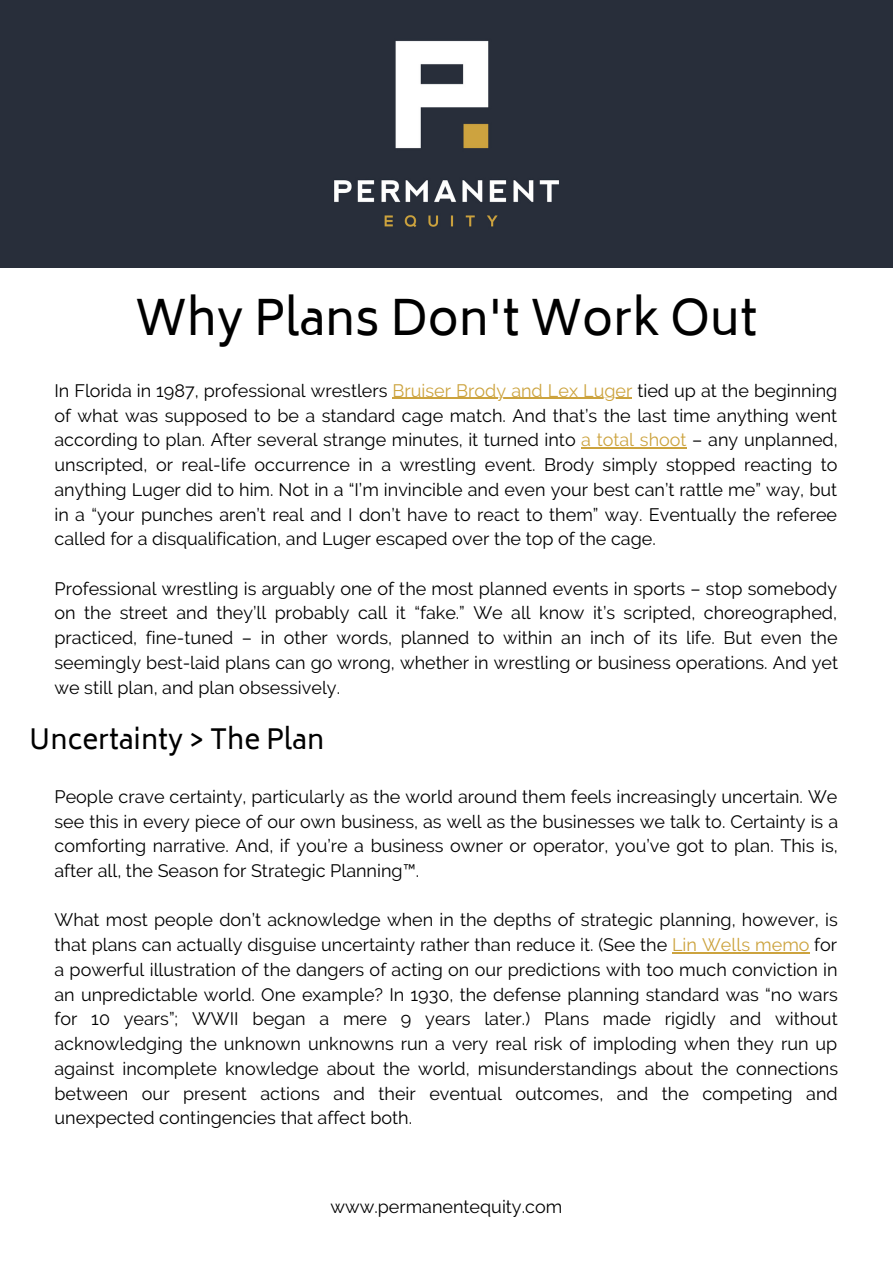
<style>
.page{position:relative;width:893px;height:1264px;background:#fff}
.page>*{position:absolute;margin:0;border:0;box-sizing:border-box;transform-origin:0 0}
.t1{font:47.25px "Biryani";color:#000}
.t2{font:27px "Biryani";color:#000}
.t3{font:18px/24.8px "Raleway";color:#000;text-align:justify}
.s1{color:#cca33e}
</style>
<div class="page">
<div style="left:0;top:0;width:892px;height:268px;background:#282e3a"></div>
<hr style="left:392px;top:398px;width:240px;height:1px;background:#cca33e">
<hr style="left:581px;top:447px;width:105px;height:1px;background:#cca33e">
<hr style="left:672px;top:952px;width:137px;height:1px;background:#cca33e">
<h1 class="t1" style="left:135px;top:291px;width:624px">Why Plans Don't Work Out</h1>
<p class="t3" style="left:54px;top:378px;width:784px">In Florida in 1987, professional wrestlers <span class="s1">Bruiser Brody and Lex Luger</span> tied up at the beginning of what was supposed to be a standard cage match. And that’s the last time anything went according to plan. After several strange minutes, it turned into <span class="s1">a total shoot</span> – any unplanned, unscripted, or real-life occurrence in a wrestling event. Brody simply stopped reacting to anything Luger did to him. Not in a “I’m invincible and even your best can’t rattle me” way, but in a “your punches aren’t real and I don’t have to react to them” way. Eventually the referee called for a disqualification, and Luger escaped over the top of the cage.</p>
<p class="t3" style="left:54px;top:576px;width:785px">Professional wrestling is arguably one of the most planned events in sports – stop somebody on the street and they’ll probably call it “fake.” We all know it’s scripted, choreographed, practiced, fine-tuned – in other words, planned to within an inch of its life. But even the seemingly best-laid plans can go wrong, whether in wrestling or business operations. And yet we still plan, and plan obsessively.</p>
<h2 class="t2" style="left:29px;top:723px;width:296px">Uncertainty &gt; The Plan</h2>
<p class="t3" style="left:54px;top:784px;width:785px">People crave certainty, particularly as the world around them feels increasingly uncertain. We see this in every piece of our own business, as well as the businesses we talk to. Certainty is a comforting narrative. And, if you’re a business owner or operator, you’ve got to plan. This is, after all, the Season for Strategic Planning™.</p>
<p class="t3" style="left:54px;top:907px;width:785px">What most people don’t acknowledge when in the depths of strategic planning, however, is that plans can actually disguise uncertainty rather than reduce it. (See the <span class="s1">Lin Wells memo</span> for a powerful illustration of the dangers of acting on our predictions with too much conviction in an unpredictable world. One example? In 1930, the defense planning standard was “no wars for 10 years”; WWII began a mere 9 years later.) Plans made rigidly and without acknowledging the unknown unknowns run a very real risk of imploding when they run up against incomplete knowledge about the world, misunderstandings about the connections between our present actions and their eventual outcomes, and the competing and unexpected contingencies that affect both.</p>
<p class="t3" style="left:330px;top:1193px;width:233px">www.permanentequity.com</p>
</div>
